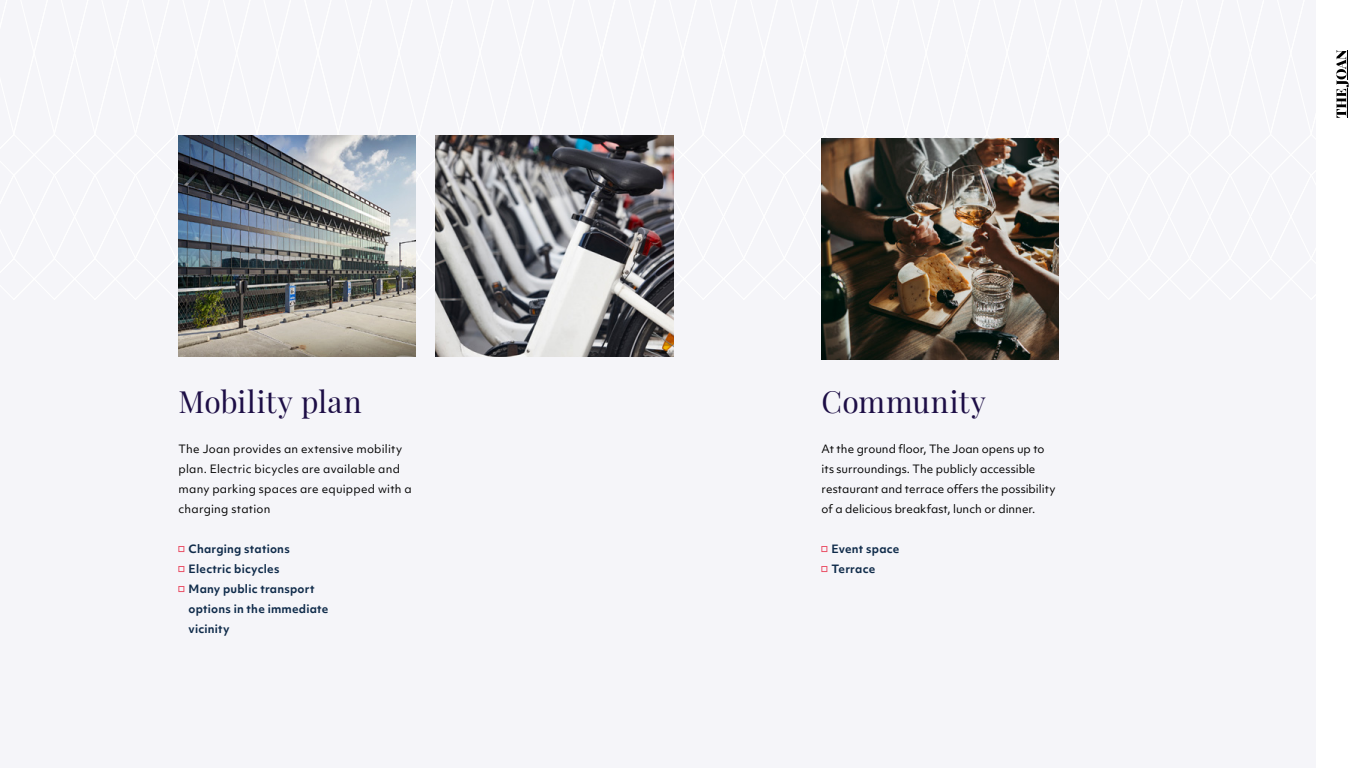
<style>
.page{position:relative;width:1366px;height:768px;background:#fff}
.page>*{position:absolute;margin:0;border:0;box-sizing:border-box;transform-origin:0 0}
.t1{font:30px "Playfair Display";letter-spacing:.01em;color:#1d0e46}
.t2{font:11px/20px "Objektiv Mk 1";letter-spacing:.005em;color:#000}
.t3{font:700 11px/20px "Objektiv Mk 1";letter-spacing:.02em;color:#0f2b4a}
</style>
<div class="page">
<div style="left:0;top:0;width:1316px;height:768px;background:#f5f5f9"></div>
<svg style="left:179px;top:546px;width:5px;height:6px"></svg>
<svg style="left:179px;top:566px;width:5px;height:6px"></svg>
<svg style="left:179px;top:586px;width:5px;height:6px"></svg>
<img style="left:436px;top:135px;width:237px;height:222px">
<img style="left:179px;top:135px;width:237px;height:222px">
<svg style="left:822px;top:546px;width:5px;height:6px"></svg>
<svg style="left:822px;top:566px;width:5px;height:6px"></svg>
<img style="left:822px;top:138px;width:237px;height:221px">
<svg style="left:1336px;top:50px;width:13px;height:68px"></svg>
<h1 class="t1" style="left:179px;top:378px;width:185px">Mobility plan</h1>
<p class="t2" style="left:179px;top:439px;width:235px">The Joan provides an extensive mobility plan. Electric bicycles are available and many parking spaces are equipped with a charging station</p>
<p class="t3" style="left:189px;top:538px;width:141px">Charging stations<br>Electric bicycles<br>Many public transport options in the immediate vicinity</p>
<h1 class="t1" style="left:822px;top:378px;width:166px">Community</h1>
<p class="t2" style="left:822px;top:439px;width:235px">At the ground floor, The Joan opens up to its surroundings. The publicly accessible restaurant and terrace offers the possibility of a delicious breakfast, lunch or dinner.</p>
<p class="t3" style="left:832px;top:538px;width:69px">Event space<br>Terrace</p>
</div>
